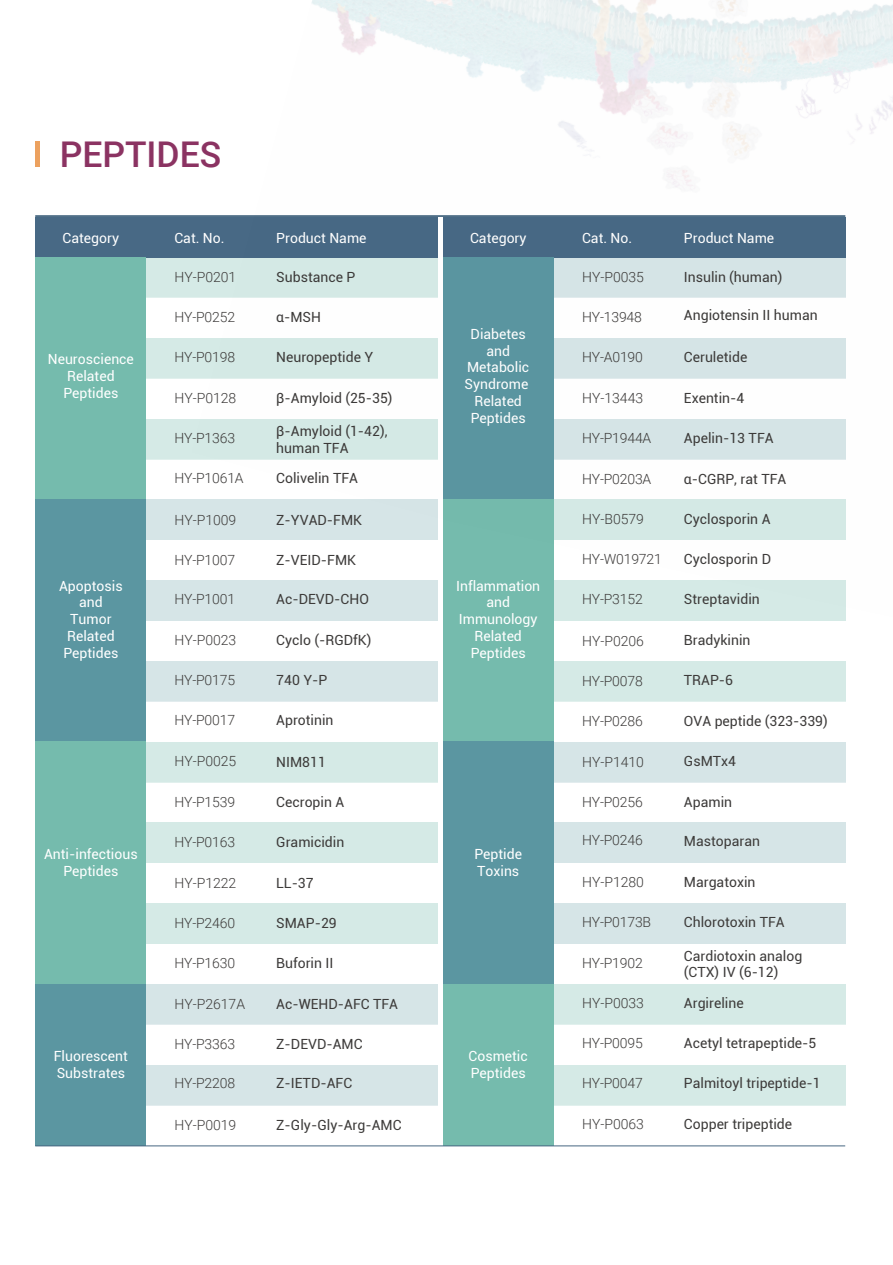
<style>
.page{position:relative;width:893px;height:1265px;background:#fff}
.page>*{position:absolute;margin:0;border:0;box-sizing:border-box;transform-origin:0 0}
.t1{font:500 35.52px "Roboto";color:#8b3362}
.t2{font:14px/16.8px "Roboto";color:#3d3b3a}
.t3{font:300 14px "Roboto";letter-spacing:-.015em;color:#3d3b3a}
.t4{font:14px/16.8px "Roboto";color:#fff;text-align:center}
</style>
<div class="page">
<hr style="left:35px;top:215px;width:810px;height:2px;background:#466781">
<div style="left:35px;top:257px;width:403px;height:41px;background:#d5eae6"></div>
<div style="left:35px;top:338px;width:403px;height:40px;background:#d5eae6"></div>
<div style="left:35px;top:419px;width:403px;height:40px;background:#d5eae6"></div>
<div style="left:35px;top:500px;width:403px;height:40px;background:#d6e5e7"></div>
<div style="left:35px;top:580px;width:403px;height:41px;background:#d6e5e7"></div>
<div style="left:35px;top:661px;width:403px;height:41px;background:#d6e5e7"></div>
<div style="left:35px;top:742px;width:403px;height:40px;background:#d5eae6"></div>
<div style="left:35px;top:823px;width:403px;height:40px;background:#d5eae6"></div>
<div style="left:35px;top:903px;width:403px;height:41px;background:#d5eae6"></div>
<div style="left:35px;top:984px;width:403px;height:41px;background:#d6e5e7"></div>
<div style="left:35px;top:1065px;width:403px;height:40px;background:#d6e5e7"></div>
<div style="left:443px;top:661px;width:402px;height:41px;background:#d5eae6"></div>
<div style="left:443px;top:742px;width:402px;height:40px;background:#d6e5e7"></div>
<div style="left:443px;top:823px;width:402px;height:40px;background:#d6e5e7"></div>
<div style="left:443px;top:903px;width:402px;height:41px;background:#d6e5e7"></div>
<div style="left:443px;top:984px;width:402px;height:41px;background:#d5eae6"></div>
<div style="left:443px;top:1065px;width:402px;height:40px;background:#d5eae6"></div>
<div style="left:35px;top:217px;width:403px;height:40px;background:#486985"></div>
<div style="left:35px;top:257px;width:111px;height:242px;background:#75bbad"></div>
<div style="left:35px;top:499px;width:111px;height:243px;background:#5b96a1"></div>
<div style="left:443px;top:499px;width:110px;height:243px;background:#75bbad"></div>
<div style="left:35px;top:741px;width:111px;height:243px;background:#75bbad"></div>
<div style="left:443px;top:741px;width:110px;height:244px;background:#5b96a1"></div>
<div style="left:35px;top:984px;width:111px;height:162px;background:#5b96a1"></div>
<div style="left:443px;top:985px;width:110px;height:161px;background:#75bbad"></div>
<hr style="left:35px;top:1145px;width:810px;height:1px;background:#466781">
<img style="left:192px;top:0;width:701px;height:631px">
<div style="left:35px;top:141px;width:5px;height:26px;background:#eca15f"></div>
<h1 class="t1" style="left:60px;top:129px;width:163px">PEPTIDES</h1>
<p class="t4" style="left:63px;top:230px;width:58px">Category</p>
<p class="t4" style="left:174px;top:230px;width:52px">Cat. No.</p>
<p class="t4" style="left:276px;top:230px;width:92px">Product Name</p>
<p class="t4" style="left:582px;top:230px;width:52px">Cat. No.</p>
<p class="t4" style="left:684px;top:230px;width:92px">Product Name</p>
<p class="t4" style="left:470px;top:230px;width:58px">Category</p>
<p class="t4" style="left:48px;top:350px;width:88px">Neuroscience<br>Related<br>Peptides</p>
<p class="t4" style="left:59px;top:577px;width:65px">Apoptosis and<br>Tumor<br>Related<br>Peptides</p>
<p class="t4" style="left:44px;top:846px;width:95px">Anti-infectious<br>Peptides</p>
<p class="t3" style="left:174px;top:267px;width:63px">HY-P0201</p>
<p class="t2" style="left:276px;top:268px;width:81px">Substance P</p>
<p class="t3" style="left:174px;top:307px;width:62px">HY-P0252</p>
<p class="t2" style="left:276px;top:308px;width:46px">α-MSH</p>
<p class="t3" style="left:174px;top:347px;width:62px">HY-P0198</p>
<p class="t2" style="left:276px;top:348px;width:99px">Neuropeptide Y</p>
<p class="t3" style="left:174px;top:389px;width:63px">HY-P0128</p>
<p class="t2" style="left:276px;top:390px;width:118px">β-Amyloid (25-35)</p>
<p class="t3" style="left:174px;top:429px;width:62px">HY-P1363</p>
<p class="t2" style="left:276px;top:422px;width:113px">β-Amyloid (1-42), human TFA</p>
<p class="t3" style="left:174px;top:469px;width:71px">HY-P1061A</p>
<p class="t2" style="left:276px;top:470px;width:83px">Colivelin TFA</p>
<p class="t3" style="left:174px;top:510px;width:63px">HY-P1009</p>
<p class="t2" style="left:276px;top:511px;width:87px">Z-YVAD-FMK</p>
<p class="t3" style="left:174px;top:550px;width:62px">HY-P1007</p>
<p class="t2" style="left:276px;top:551px;width:81px">Z-VEID-FMK</p>
<p class="t3" style="left:174px;top:589px;width:62px">HY-P1001</p>
<p class="t2" style="left:276px;top:590px;width:94px">Ac-DEVD-CHO</p>
<p class="t3" style="left:174px;top:630px;width:63px">HY-P0023</p>
<p class="t2" style="left:276px;top:631px;width:97px">Cyclo (-RGDfK)</p>
<p class="t3" style="left:174px;top:671px;width:62px">HY-P0175</p>
<p class="t2" style="left:276px;top:671px;width:53px">740 Y-P</p>
<p class="t3" style="left:174px;top:710px;width:62px">HY-P0017</p>
<p class="t2" style="left:276px;top:711px;width:59px">Aprotinin</p>
<p class="t4" style="left:464px;top:325px;width:66px">Diabetes and<br>Metabolic<br>Syndrome<br>Related<br>Peptides</p>
<p class="t4" style="left:456px;top:577px;width:86px">Inflammation and<br>Immunology<br>Related<br>Peptides</p>
<p class="t3" style="left:582px;top:267px;width:63px">HY-P0035</p>
<p class="t2" style="left:684px;top:268px;width:100px">Insulin (human)</p>
<p class="t3" style="left:582px;top:307px;width:61px">HY-13948</p>
<p class="t2" style="left:684px;top:307px;width:135px">Angiotensin II human</p>
<p class="t3" style="left:582px;top:348px;width:62px">HY-A0190</p>
<p class="t2" style="left:684px;top:348px;width:65px">Ceruletide</p>
<p class="t3" style="left:582px;top:388px;width:63px">HY-13443</p>
<p class="t2" style="left:684px;top:389px;width:62px">Exentin-4</p>
<p class="t3" style="left:582px;top:428px;width:71px">HY-P1944A</p>
<p class="t2" style="left:684px;top:429px;width:91px">Apelin-13 TFA</p>
<p class="t3" style="left:582px;top:469px;width:71px">HY-P0203A</p>
<p class="t2" style="left:684px;top:470px;width:104px">α-CGRP, rat TFA</p>
<p class="t3" style="left:582px;top:509px;width:63px">HY-B0579</p>
<p class="t2" style="left:684px;top:510px;width:88px">Cyclosporin A</p>
<p class="t3" style="left:582px;top:549px;width:81px">HY-W019721</p>
<p class="t2" style="left:684px;top:550px;width:89px">Cyclosporin D</p>
<p class="t3" style="left:582px;top:589px;width:62px">HY-P3152</p>
<p class="t2" style="left:684px;top:590px;width:77px">Streptavidin</p>
<p class="t3" style="left:582px;top:631px;width:63px">HY-P0206</p>
<p class="t2" style="left:684px;top:631px;width:68px">Bradykinin</p>
<p class="t3" style="left:582px;top:671px;width:62px">HY-P0078</p>
<p class="t2" style="left:684px;top:671px;width:51px">TRAP-6</p>
<p class="t3" style="left:582px;top:711px;width:62px">HY-P0286</p>
<p class="t2" style="left:684px;top:712px;width:145px">OVA peptide (323-339)</p>
<p class="t3" style="left:174px;top:752px;width:63px">HY-P0025</p>
<p class="t2" style="left:276px;top:753px;width:51px">NIM811</p>
<p class="t3" style="left:582px;top:752px;width:63px">HY-P1410</p>
<p class="t2" style="left:684px;top:752px;width:54px">GsMTx4</p>
<p class="t3" style="left:174px;top:792px;width:62px">HY-P1539</p>
<p class="t2" style="left:276px;top:793px;width:70px">Cecropin A</p>
<p class="t3" style="left:174px;top:832px;width:62px">HY-P0163</p>
<p class="t2" style="left:276px;top:833px;width:70px">Gramicidin</p>
<p class="t3" style="left:174px;top:873px;width:63px">HY-P1222</p>
<p class="t2" style="left:276px;top:874px;width:39px">LL-37</p>
<p class="t4" style="left:474px;top:846px;width:49px;text-align:left">Peptide<br>Toxins</p>
<p class="t3" style="left:582px;top:792px;width:62px">HY-P0256</p>
<p class="t2" style="left:684px;top:793px;width:50px">Apamin</p>
<p class="t3" style="left:582px;top:830px;width:62px">HY-P0246</p>
<p class="t2" style="left:684px;top:832px;width:78px">Mastoparan</p>
<p class="t3" style="left:582px;top:872px;width:63px">HY-P1280</p>
<p class="t2" style="left:684px;top:873px;width:73px">Margatoxin</p>
<p class="t3" style="left:174px;top:913px;width:62px">HY-P2460</p>
<p class="t2" style="left:276px;top:914px;width:62px">SMAP-29</p>
<p class="t3" style="left:174px;top:953px;width:62px">HY-P1630</p>
<p class="t2" style="left:276px;top:954px;width:59px">Buforin II</p>
<p class="t3" style="left:582px;top:912px;width:71px">HY-P0173B</p>
<p class="t2" style="left:684px;top:913px;width:102px">Chlorotoxin TFA</p>
<p class="t3" style="left:582px;top:953px;width:62px">HY-P1902</p>
<p class="t2" style="left:684px;top:947px;width:120px">Cardiotoxin analog (CTX) IV (6-12)</p>
<p class="t3" style="left:174px;top:994px;width:72px">HY-P2617A</p>
<p class="t2" style="left:276px;top:995px;width:123px">Ac-WEHD-AFC TFA</p>
<p class="t3" style="left:582px;top:993px;width:63px">HY-P0033</p>
<p class="t2" style="left:684px;top:994px;width:61px">Argireline</p>
<p class="t3" style="left:174px;top:1034px;width:62px">HY-P3363</p>
<p class="t2" style="left:276px;top:1035px;width:88px">Z-DEVD-AMC</p>
<p class="t3" style="left:174px;top:1073px;width:62px">HY-P2208</p>
<p class="t2" style="left:276px;top:1074px;width:77px">Z-IETD-AFC</p>
<p class="t4" style="left:54px;top:1047px;width:76px;text-align:left">Fluorescent<br>Substrates</p>
<p class="t4" style="left:469px;top:1047px;width:61px;text-align:left">Cosmetic<br>Peptides</p>
<p class="t3" style="left:582px;top:1033px;width:62px">HY-P0095</p>
<p class="t2" style="left:684px;top:1034px;width:134px">Acetyl tetrapeptide-5</p>
<p class="t3" style="left:582px;top:1073px;width:62px">HY-P0047</p>
<p class="t2" style="left:684px;top:1074px;width:138px">Palmitoyl tripeptide-1</p>
<p class="t3" style="left:174px;top:1115px;width:63px">HY-P0019</p>
<p class="t2" style="left:276px;top:1116px;width:127px">Z-Gly-Gly-Arg-AMC</p>
<p class="t3" style="left:582px;top:1114px;width:63px">HY-P0063</p>
<p class="t2" style="left:684px;top:1115px;width:110px">Copper tripeptide</p>
</div>
